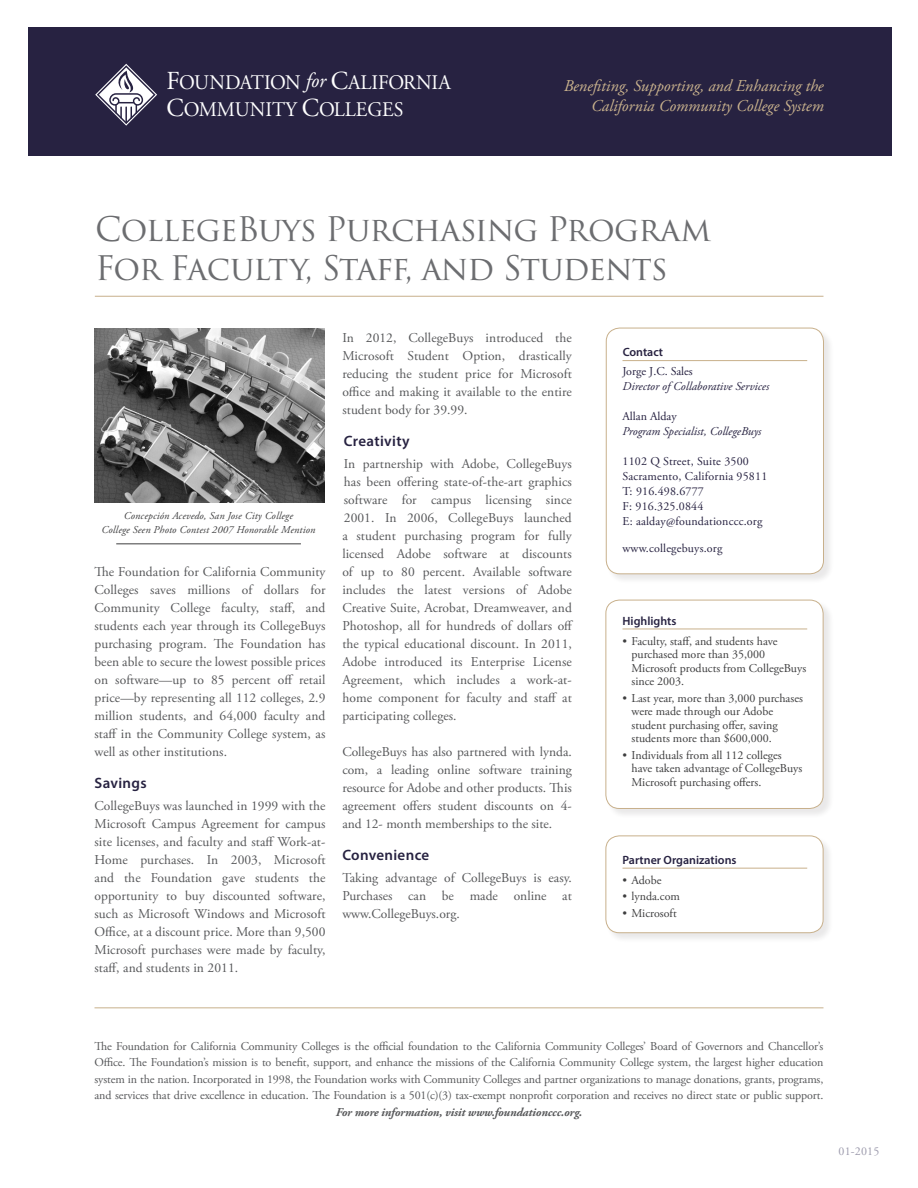
<style>
.page{position:relative;width:918px;height:1188px;background:#fff}
.page>*{position:absolute;margin:0;border:0;box-sizing:border-box;transform-origin:0 0}
.t1{font:33px "Trajan Pro 3";letter-spacing:-.03em;color:#6c6d70}
.t2{font:20.7px/27px "Adobe Garamond Pro";color:#fff;scale:.96 1}
.t3{font:italic 16.5px "Adobe Garamond Pro";color:#cab38e}
.Heading_2{font:600 15px "Myriad Pro";letter-spacing:.02em;color:#272241}
.MainText{font:13.5px/18px "Adobe Garamond Pro";letter-spacing:.005em;color:#57585a;text-align:justify}
.t4{font:12px/16.5px "Adobe Garamond Pro";letter-spacing:-.01em;color:#57585a;text-align:center}
.t5{font:12px/13.5px "Adobe Garamond Pro";color:#3e3e3f}
.Foundation_Info{font:12px "Adobe Garamond Pro";letter-spacing:.015em;color:#272241}
.Contact_Name_Title{font:italic 12px "Adobe Garamond Pro";color:#272241}
.Info_Box_Titles{font:600 12px "Myriad Pro";color:#272241}
.Contact_Name_Title-2{font:12px "Adobe Garamond Pro";color:#272241}
.Foundation_Info-2{font:12px "Adobe Garamond Pro";letter-spacing:.015em;color:#9d9bad}
.photo_credit{font:italic 10.5px/13.5px "Adobe Garamond Pro";letter-spacing:.015em;color:#3e3e3f;text-align:center}
.s1{font-size:25.95px}
.s2{font-style:italic}
.s3{font-weight:700;font-style:italic}
</style>
<div class="page">
<div style="left:28px;top:27px;width:864px;height:129px;background:#272241"></div>
<svg style="left:95px;top:64px;width:62px;height:62px"></svg>
<div style="left:606px;top:328px;width:228px;height:257px;background:#f3f3f3"></div>
<div style="left:606px;top:328px;width:217px;height:246px;background:#fff;border-radius:13px"></div>
<div style="left:606px;top:328px;width:218px;height:246px;border:1px solid #c8b08b;border-radius:13px"></div>
<hr style="left:622px;top:360px;width:185px;height:1px;background:#c8b08b">
<hr style="left:116px;top:543px;width:185px;height:1px;background:#3e3e3f">
<img style="left:94px;top:329px;width:230px;height:174px">
<hr style="left:95px;top:1007px;width:728px;height:1px;background:#c8b08b">
<hr style="left:95px;top:296px;width:728px;height:1px;background:#c8b08b">
<div style="left:606px;top:836px;width:228px;height:107px;background:#231f20;opacity:.1"></div>
<div style="left:606px;top:836px;width:217px;height:97px;background:#fff;border-radius:14px"></div>
<div style="left:606px;top:836px;width:218px;height:97px;border:1px solid #c8b08b;border-radius:14px"></div>
<hr style="left:622px;top:868px;width:185px;height:1px;background:#c8b08b">
<div style="left:606px;top:600px;width:228px;height:219px;background:#231f20;opacity:.1"></div>
<div style="left:606px;top:600px;width:217px;height:208px;background:#fff;border-radius:14px"></div>
<div style="left:606px;top:600px;width:218px;height:209px;border:1px solid #c8b08b;border-radius:14px"></div>
<hr style="left:622px;top:629px;width:185px;height:1px;background:#c8b08b">
<h2 class="t2" style="left:166px;top:70px;width:298px"><span class="s1">F</span>OUNDATION <span class="s2">for</span> <span class="s1">C</span>ALIFORNIA<br><span class="s1">C</span>OMMUNITY <span class="s1">C</span>OLLEGES</h2>
<p class="t3" style="left:564px;top:76px;width:261px">Benefiting, Supporting, and Enhancing the</p>
<p class="t3" style="left:591px;top:96px;width:234px">California Community College System</p>
<p class="t1" style="left:95px;top:206px;width:617px">CollegeBuys Purchasing Program</p>
<p class="t1" style="left:95px;top:245px;width:574px">For Faculty, Staff, and Students</p>
<p class="photo_credit" style="left:102px;top:509px;width:215px">Concepción Acevedo, San Jose City College<br>College Seen Photo Contest 2007 Honorable Mention</p>
<p class="MainText" style="left:94px;top:563px;width:233px">The Foundation for California Community Colleges saves millions of dollars for Community College faculty, staff, and students each year through its CollegeBuys purchasing program. The Foundation has been able to secure the lowest possible prices on software—up to 85 percent off retail price—by representing all 112 colleges, 2.9 million students, and 64,000 faculty and staff in the Community College system, as well as other institutions.</p>
<p class="Heading_2" style="left:94px;top:773px;width:54px">Savings</p>
<p class="MainText" style="left:94px;top:797px;width:233px">CollegeBuys was launched in 1999 with the Microsoft Campus Agreement for campus site licenses, and faculty and staff Work-at-Home purchases. In 2003, Microsoft and the Foundation gave students the opportunity to buy discounted software, such as Microsoft Windows and Microsoft Office, at a discount price. More than 9,500<br>Microsoft purchases were made by faculty, staff, and students in 2011.</p>
<p class="MainText" style="left:342px;top:329px;width:231px">In 2012, CollegeBuys introduced the Microsoft Student Option, drastically reducing the student price for Microsoft office and making it available to the entire student body for 39.99.</p>
<p class="Heading_2" style="left:344px;top:431px;width:67px">Creativity</p>
<p class="MainText" style="left:342px;top:455px;width:232px">In partnership with Adobe, CollegeBuys has been offering state-of-the-art graphics software for campus licensing since 2001. In 2006, CollegeBuys launched a student purchasing program for fully licensed Adobe software at discounts of up to 80 percent. Available software includes the latest versions of Adobe Creative Suite, Acrobat, Dreamweaver, and Photoshop, all for hundreds of dollars off the typical educational discount. In 2011, Adobe introduced its Enterprise License Agreement, which includes a work-at&shy;home component for faculty and staff at participating colleges.</p>
<p class="MainText" style="left:342px;top:743px;width:231px">CollegeBuys has also partnered with lynda. com, a leading online software training resource for Adobe and other products. This agreement offers student discounts on 4- and 12- month memberships to the site.</p>
<p class="Heading_2" style="left:342px;top:845px;width:88px">Convenience</p>
<p class="MainText" style="left:342px;top:869px;width:231px">Taking advantage of CollegeBuys is easy.<br>Purchases can be made online at www.CollegeBuys.org.</p>
<p class="Info_Box_Titles" style="left:623px;top:345px;width:42px">Contact</p>
<p class="Contact_Name_Title-2" style="left:622px;top:364px;width:72px">Jorge J.C. Sales</p>
<p class="Contact_Name_Title" style="left:622px;top:379px;width:148px">Director of Collaborative Services</p>
<p class="Contact_Name_Title-2" style="left:622px;top:409px;width:56px">Allan Alday</p>
<p class="Contact_Name_Title" style="left:622px;top:424px;width:140px">Program Specialist, CollegeBuys</p>
<p class="Foundation_Info" style="left:622px;top:454px;width:128px">1102 Q Street, Suite 3500</p>
<p class="Foundation_Info" style="left:622px;top:469px;width:146px">Sacramento, California 95811</p>
<p class="Foundation_Info" style="left:622px;top:484px;width:83px">T: 916.498.6777</p>
<p class="Foundation_Info" style="left:622px;top:499px;width:82px">F: 916.325.0844</p>
<p class="Foundation_Info" style="left:622px;top:514px;width:141px">E: aalday@foundationccc.org</p>
<p class="Foundation_Info" style="left:622px;top:541px;width:101px">www.collegebuys.org</p>
<p class="Info_Box_Titles" style="left:622px;top:613px;width:55px">Highlights</p>
<p class="t5" style="left:632px;top:635px;width:176px;text-indent:-9px">• Faculty, staff, and students have purchased more than 35,000<br>Microsoft products from CollegeBuys since 2003.</p>
<p class="t5" style="left:632px;top:692px;width:173px;text-indent:-9px">• Last year, more than 3,000 purchases were made through our Adobe student purchasing offer, saving students more than $600,000.</p>
<p class="t5" style="left:632px;top:749px;width:172px;text-indent:-9px">• Individuals from all 112 colleges have taken advantage of CollegeBuys<br>Microsoft purchasing offers.</p>
<p class="Info_Box_Titles" style="left:622px;top:853px;width:116px">Partner Organizations</p>
<p class="t5" style="left:622px;top:874px;width:41px">• Adobe</p>
<p class="t5" style="left:622px;top:890px;width:59px">• lynda.com</p>
<p class="t5" style="left:622px;top:907px;width:56px">• Microsoft</p>
<p class="t4" style="left:95px;top:1038px;width:730px">The Foundation for California Community Colleges is the official foundation to the California Community Colleges’ Board of Governors and Chancellor’s Office. The Foundation’s mission is to benefit, support, and enhance the missions of the California Community College system, the largest higher education system in the nation. Incorporated in 1998, the Foundation works with Community Colleges and partner organizations to manage donations, grants, programs, and services that drive excellence in education. The Foundation is a 501(c)(3) tax-exempt nonprofit corporation and receives no direct state or public support.<br><span class="s3">For more information, visit www.foundationccc.org.</span></p>
<p class="Foundation_Info-2" style="left:838px;top:1144px;width:42px">01-2015</p>
</div>
